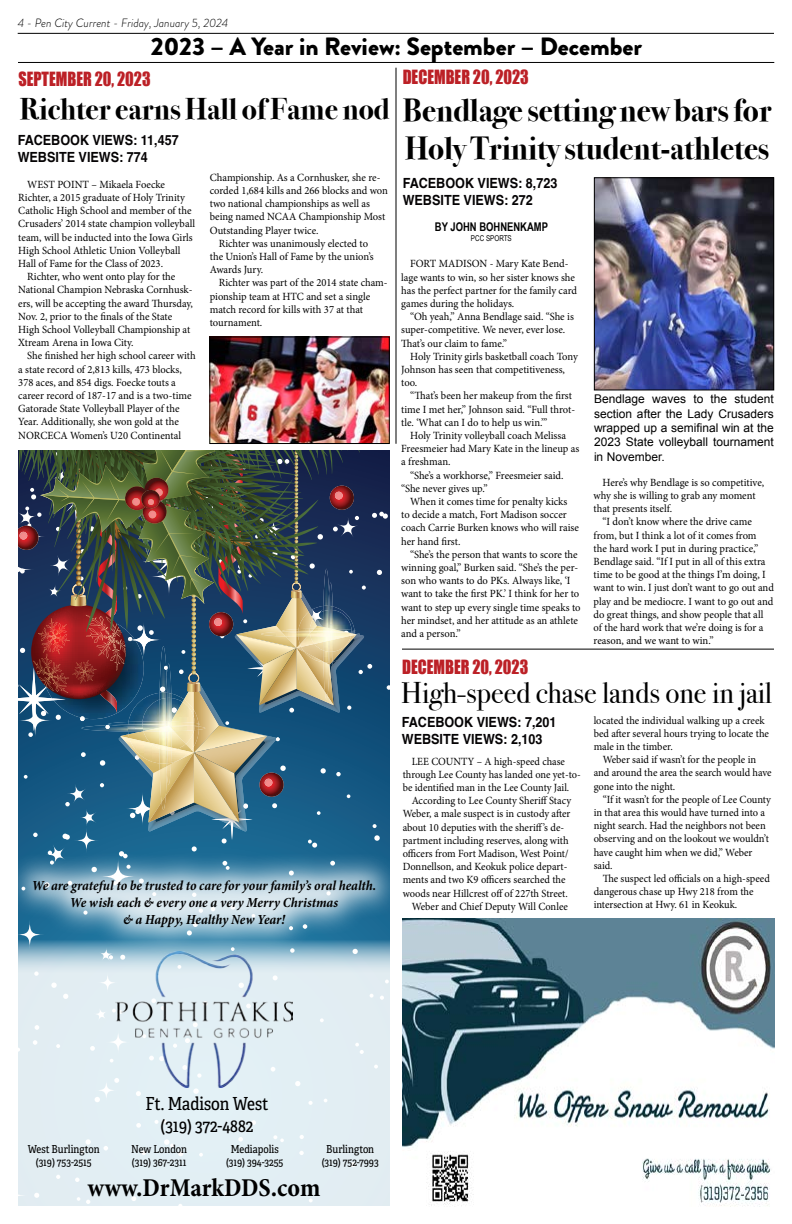
<style>
.page{position:relative;width:792px;height:1224px;background:#fff}
.page>*{position:absolute;margin:0;border:0;box-sizing:border-box;transform-origin:0 0}
.t1{font:700 32px/38.4px "Bodoni Svty Two ITCTT";color:#000}
.t2{font:30px "Bodoni Svty Two ITCTT";color:#000}
.t3{font:700 30px "Bodoni Svty Two ITCTT";color:#000}
.t4{font:700 condensed 26px "Minion Pro";color:#000}
.t5{font:900 25px "Brandon Grotesque";color:#000}
.t6{font:18px "Impact";color:#bc2026;scale:.9 1}
.t7{font:18px/21.6px "Adelle Condensed";color:#000;text-align:center}
.t8{font:italic 700 condensed 14px/16.8px "Minion Pro";letter-spacing:-.005em;color:#000;text-align:center}
.t9{font:700 14px/16.8px "Helvetica";color:#050304;scale:.9 1}
.t10{font:12px/14.4px "Arial";color:#000;text-align:justify}
.t11{font:italic 300 12px "Brandon Grotesque";color:#000}
.t12{font:700 12px "Arial Narrow";color:#000;scale:.96 1}
.t13{font:11px/13.2px "Minion Pro";letter-spacing:-.005em;color:#000;scale:.96 1}
.t14{font:11px/13.2px "Minion Pro";letter-spacing:-.005em;color:#000;scale:.95 1}
.t15{font:11px/13.2px "Adelle Condensed";color:#000;text-align:center}
.t16{font:11px/13.2px "Minion Pro";letter-spacing:-.005em;color:#000;scale:.94 1}
.t17{font:8px "Arial Narrow";color:#000;scale:.96 1}
</style>
<div class="page">
<hr style="left:18px;top:33px;width:756px;height:1px;background:#000">
<hr style="left:18px;top:62px;width:756px;height:1px;background:#000">
<div style="left:18px;top:450px;width:372px;height:756px;background:#e2eef3"></div>
<svg style="left:34px;top:971px;width:5px;height:5px"></svg>
<svg style="left:99px;top:956px;width:15px;height:6px"></svg>
<img style="left:18px;top:450px;width:372px;height:401px">
<div style="left:18px;top:851px;width:372px;height:105px;background:#fff;opacity:.85"></div>
<img style="left:116px;top:952px;width:176px;height:135px">
<img style="left:402px;top:918px;width:372px;height:288px">
<img style="left:212px;top:339px;width:176px;height:103px">
<div style="left:210px;top:337px;width:180px;height:107px;border:1px solid #000"></div>
<hr style="left:396px;top:68px;width:1px;height:376px;background:#000">
<img style="left:596px;top:180px;width:176px;height:208px">
<div style="left:594px;top:178px;width:180px;height:212px;border:1px solid #000"></div>
<hr style="left:402px;top:649px;width:372px;height:1px;background:#000">
<p class="t11" style="left:18px;top:15px;width:212px">4 - Pen City Current - Friday, January 5, 2024</p>
<h3 class="t5" style="left:151px;top:28px;width:493px">2023 – A Year in Review: September – December</h3>
<h3 class="t6" style="left:18px;top:65px;width:148px">SEPTEMBER 20, 2023</h3>
<h2 class="t3" style="left:20px;top:84px;width:371px">Richter earns Hall of Fame nod</h2>
<p class="t9" style="left:18px;top:133px;width:180px">FACEBOOK VIEWS: 11,457<br>WEBSITE VIEWS: 774</p>
<p class="t13" style="left:27px;top:178px;width:145px">WEST POINT – Mikaela Foecke</p>
<p class="t13" style="left:18px;top:191px;width:175px">Richter, a 2015 graduate of Holy Trinity</p>
<p class="t13" style="left:18px;top:204px;width:182px">Catholic High School and member of the</p>
<p class="t13" style="left:18px;top:217px;width:186px">Crusaders’ 2014 state champion volleyball</p>
<p class="t13" style="left:18px;top:231px;width:183px">team, will be inducted into the Iowa Girls</p>
<p class="t13" style="left:18px;top:244px;width:171px">High School Athletic Union Volleyball</p>
<p class="t13" style="left:18px;top:257px;width:152px">Hall of Fame for the Class of 2023.</p>
<p class="t13" style="left:27px;top:270px;width:156px">Richter, who went onto play for the</p>
<p class="t13" style="left:18px;top:283px;width:183px">National Champion Nebraska Cornhusk-</p>
<p class="t13" style="left:18px;top:297px;width:184px">ers, will be accepting the award Thursday,</p>
<p class="t13" style="left:18px;top:310px;width:162px">Nov. 2, prior to the finals of the State</p>
<p class="t13" style="left:18px;top:323px;width:181px">High School Volleyball Championship at</p>
<p class="t13" style="left:18px;top:336px;width:122px">Xtream Arena in Iowa City.</p>
<p class="t13" style="left:27px;top:349px;width:177px">She finished her high school career with</p>
<p class="t13" style="left:18px;top:363px;width:172px">a state record of 2,813 kills, 473 blocks,</p>
<p class="t13" style="left:18px;top:376px;width:166px">378 aces, and 854 digs. Foecke touts a</p>
<p class="t13" style="left:18px;top:389px;width:182px">career record of 187-17 and is a two-time</p>
<p class="t13" style="left:18px;top:402px;width:170px">Gatorade State Volleyball Player of the</p>
<p class="t13" style="left:18px;top:415px;width:169px">Year. Additionally, she won gold at the</p>
<p class="t13" style="left:18px;top:429px;width:171px">NORCECA Women’s U20 Continental</p>
<p class="t13" style="left:210px;top:171px;width:179px">Championship. As a Cornhusker, she re-</p>
<p class="t13" style="left:210px;top:184px;width:187px">corded 1,684 kills and 266 blocks and won</p>
<p class="t13" style="left:210px;top:197px;width:168px">two national championships as well as</p>
<p class="t13" style="left:210px;top:210px;width:184px">being named NCAA Championship Most</p>
<p class="t13" style="left:210px;top:224px;width:115px">Outstanding Player twice.</p>
<p class="t13" style="left:219px;top:237px;width:157px">Richter was unanimously elected to</p>
<p class="t13" style="left:210px;top:250px;width:172px">the Union’s Hall of Fame by the union’s</p>
<p class="t13" style="left:210px;top:263px;width:57px">Awards Jury.</p>
<p class="t13" style="left:219px;top:276px;width:177px">Richter was part of the 2014 state cham-</p>
<p class="t13" style="left:210px;top:290px;width:169px">pionship team at HTC and set a single</p>
<p class="t13" style="left:210px;top:303px;width:161px">match record for kills with 37 at that</p>
<p class="t13" style="left:210px;top:316px;width:56px">tournament.</p>
<p class="t8" style="left:32px;top:877px;width:346px">We are grateful to be trusted to care for your family’s oral health.<br>We wish each &amp; every one a very Merry Christmas<br>&amp; a Happy, Healthy New Year!</p>
<h3 class="t6" style="left:403px;top:63px;width:142px">DECEMBER 20, 2023</h3>
<h1 class="t1" style="left:403px;top:88px;width:370px">Bendlage setting new bars for<br>Holy Trinity student-athletes</h1>
<p class="t9" style="left:403px;top:176px;width:173px">FACEBOOK VIEWS: 8,723<br>WEBSITE VIEWS: 272</p>
<p class="t12" style="left:435px;top:218px;width:119px">BY JOHN BOHNENKAMP</p>
<p class="t17" style="left:471px;top:232px;width:44px">PCC SPORTS</p>
<p class="t13" style="left:401px;top:257px;width:185px;text-indent:9px">FORT MADISON - Mary Kate Bend&shy;lage wants to win, so her sister knows she has the perfect partner for the family card games during the holidays.</p>
<p class="t13" style="left:401px;top:310px;width:181px;text-indent:9px">“Oh yeah,” Anna Bendlage said. “She is super-competitive. We never, ever lose.<br>That’s our claim to fame.”</p>
<p class="t13" style="left:401px;top:350px;width:186px;text-indent:9px">Holy Trinity girls basketball coach Tony<br>Johnson has seen that competitiveness, too.</p>
<p class="t13" style="left:401px;top:389px;width:183px;text-indent:9px">“That’s been her makeup from the first time I met her,” Johnson said. “Full throt&shy;tle. ‘What can I do to help us win.’”</p>
<p class="t13" style="left:401px;top:429px;width:187px;text-indent:9px">Holy Trinity volleyball coach Melissa<br>Freesmeier had Mary Kate in the lineup as a freshman.</p>
<p class="t13" style="left:401px;top:469px;width:171px;text-indent:9px">“She’s a workhorse,” Freesmeier said. “She never gives up.”</p>
<p class="t13" style="left:401px;top:495px;width:187px;text-indent:9px">When it comes time for penalty kicks<br>to decide a match, Fort Madison soccer coach Carrie Burken knows who will raise her hand first.</p>
<p class="t13" style="left:401px;top:548px;width:188px;text-indent:9px">“She’s the person that wants to score the winning goal,” Burken said. “She’s the per&shy;son who wants to do PKs. Always like, ‘I want to take the first PK.’ I think for her to want to step up every single time speaks to her mindset, and her attitude as an athlete and a person.”</p>
<h3 class="t6" style="left:402px;top:653px;width:142px">DECEMBER 20, 2023</h3>
<p class="t10" style="left:594px;top:392px;width:181px">Bendlage waves to the student section after the Lady Crusaders wrapped up a semifinal win at the 2023 State volleyball tournament in November.</p>
<p class="t13" style="left:594px;top:476px;width:179px;text-indent:9px">Here’s why Bendlage is so competitive, why she is willing to grab any moment that presents itself.</p>
<p class="t13" style="left:594px;top:515px;width:189px;text-indent:9px">“I don’t know where the drive came from, but I think a lot of it comes from<br>the hard work I put in during practice,” Bendlage said. “If I put in all of this extra time to be good at the things I’m doing, I want to win. I just don’t want to go out and play and be mediocre. I want to go out and do great things, and show people that all of the hard work that we’re doing is for a reason, and we want to win.”</p>
<h2 class="t2" style="left:401px;top:668px;width:373px">High-speed chase lands one in jail</h2>
<p class="t9" style="left:402px;top:715px;width:173px">FACEBOOK VIEWS: 7,201<br>WEBSITE VIEWS: 2,103</p>
<p class="t16" style="left:403px;top:755px;width:191px;text-indent:9px">LEE COUNTY – A high-speed chase through Lee County has landed one yet-to&shy;be identified man in the Lee County Jail.</p>
<p class="t14" style="left:412px;top:794px;width:169px">According to Lee County Sheriff Stacy</p>
<p class="t14" style="left:403px;top:807px;width:178px">Weber, a male suspect is in custody after</p>
<p class="t14" style="left:403px;top:821px;width:171px">about 10 deputies with the sheriff’s de-</p>
<p class="t14" style="left:403px;top:834px;width:176px">partment including reserves, along with</p>
<p class="t14" style="left:403px;top:847px;width:176px">officers from Fort Madison, West Point/</p>
<p class="t14" style="left:403px;top:860px;width:175px">Donnellson, and Keokuk police depart-</p>
<p class="t14" style="left:403px;top:873px;width:173px">ments and two K9 officers searched the</p>
<p class="t14" style="left:403px;top:887px;width:175px">woods near Hillcrest off of 227th Street.</p>
<p class="t14" style="left:412px;top:900px;width:166px">Weber and Chief Deputy Will Conlee</p>
<p class="t14" style="left:594px;top:714px;width:186px">located the individual walking up a creek bed after several hours trying to locate the male in the timber.</p>
<p class="t14" style="left:594px;top:753px;width:189px;text-indent:9px">Weber said if wasn’t for the people in and around the area the search would have gone into the night.</p>
<p class="t14" style="left:594px;top:793px;width:188px;text-indent:9px">“If it wasn’t for the people of Lee County in that area this would have turned into a night search. Had the neighbors not been observing and on the lookout we wouldn’t have caught him when we did,” Weber said.</p>
<p class="t14" style="left:594px;top:872px;width:187px;text-indent:9px">The suspect led officials on a high-speed dangerous chase up Hwy 218 from the intersection at Hwy. 61 in Keokuk.</p>
<h3 class="t7" style="left:146px;top:1093px;width:124px">Ft. Madison West (319) 372-4882</h3>
<p class="t15" style="left:28px;top:1143px;width:73px">West Burlington (319) 753-2515</p>
<p class="t15" style="left:131px;top:1143px;width:57px;text-align:left">New London (319) 367-2311</p>
<p class="t15" style="left:226px;top:1143px;width:59px">Mediapolis (319) 394-3255</p>
<p class="t15" style="left:322px;top:1143px;width:58px">Burlington (319) 752-7993</p>
<h3 class="t4" style="left:88px;top:1170px;width:234px">www.DrMarkDDS.com</h3>
</div>
